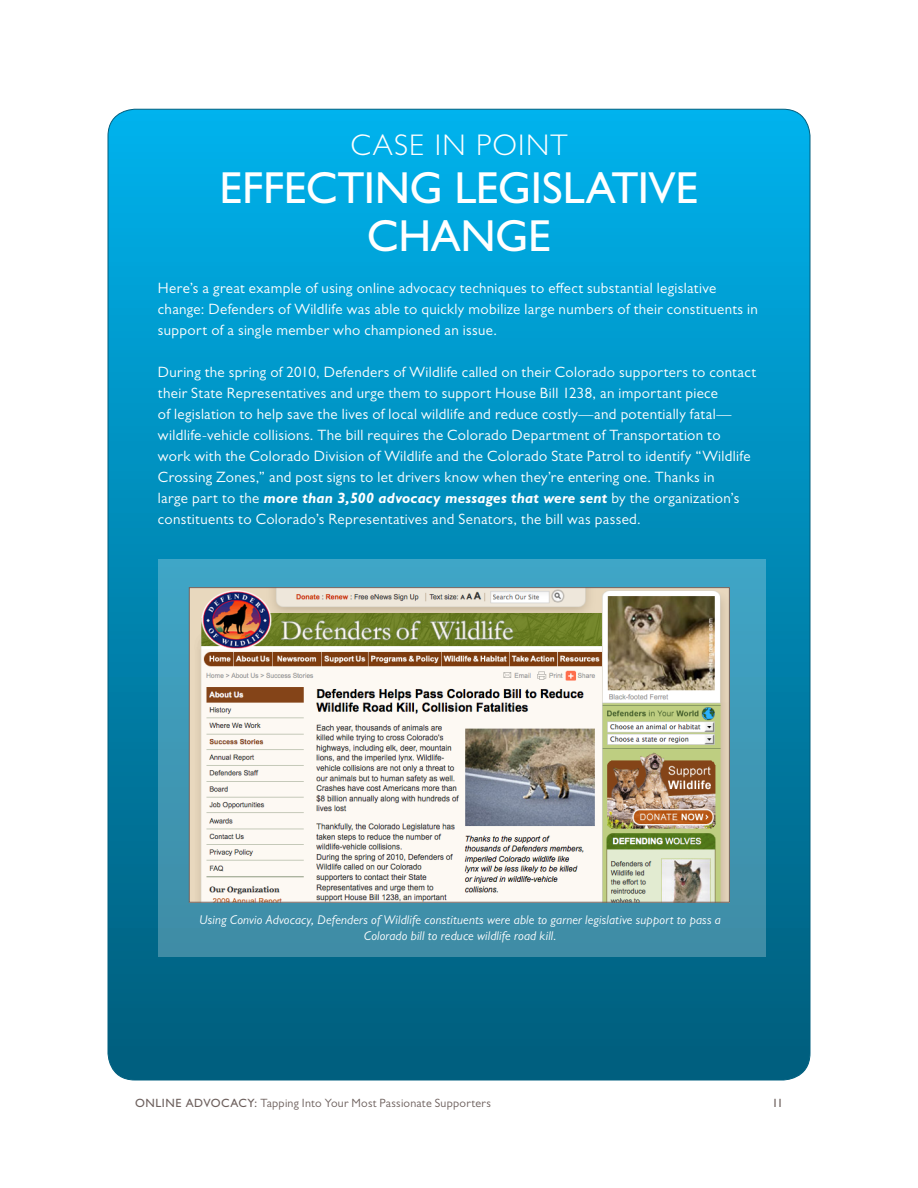
<style>
.page{position:relative;width:918px;height:1188px;background:#fff}
.page>*{position:absolute;margin:0;border:0;box-sizing:border-box;transform-origin:0 0}
.Body_Copy{font:500 45px/48px "Gill Sans MT Pro";letter-spacing:-.01em;color:#fff;text-align:center}
.Case_in_Point_Text{font:300 30px "Gill Sans MT Pro";letter-spacing:.045em;color:#fff}
.Body_Copy-2{font:15px/21px "Gill Sans MT Pro";letter-spacing:.02em;color:#fff}
.Image_Caption{font:italic 12.75px/16.5px "Gill Sans MT Pro";letter-spacing:.01em;color:#fff;text-align:center}
.t1{font:12px "Gill Sans MT Pro";letter-spacing:.02em;color:#6d605d}
.t2{font:500 12px "Gill Sans MT Pro";color:#6d605d}
.s1{font-weight:700;font-style:italic}
.s2{font-weight:500}
</style>
<div class="page">
<div style="left:108px;top:109px;width:702px;height:971px;background:linear-gradient(to bottom,#00b1eb,#005c7a);border-radius:27px"></div>
<svg style="left:158px;top:559px;width:607px;height:398px;background:#4497b1"></svg>
<img style="left:191px;top:589px;width:537px;height:312px">
<p class="Case_in_Point_Text" style="left:351px;top:127px;width:219px">CASE IN POINT</p>
<p class="Body_Copy" style="left:220px;top:164px;width:481px">EFFECTING LEGISLATIVE<br>CHANGE</p>
<p class="Body_Copy-2" style="left:158px;top:278px;width:601px">Here’s a great example of using online advocacy techniques to effect substantial legislative change: Defenders of Wildlife was able to quickly mobilize large numbers of their constituents in support of a single member who championed an issue.</p>
<p class="Body_Copy-2" style="left:158px;top:362px;width:600px">During the spring of 2010, Defenders of Wildlife called on their Colorado supporters to contact their State Representatives and urge them to support House Bill 1238, an important piece<br>of legislation to help save the lives of local wildlife and reduce costly—and potentially fatal— wildlife-vehicle collisions. The bill requires the Colorado Department of Transportation to work with the Colorado Division of Wildlife and the Colorado State Patrol to identify “Wildlife Crossing Zones,” and post signs to let drivers know when they’re entering one. Thanks in<br>large part to the <span class="s1">more than 3,500 advocacy messages that were sent</span> by the organization’s constituents to Colorado’s Representatives and Senators, the bill was passed.</p>
<p class="Image_Caption" style="left:200px;top:911px;width:523px">Using Convio Advocacy, Defenders of Wildlife constituents were able to garner legislative support to pass a<br>Colorado bill to reduce wildlife road kill.</p>
<p class="t1" style="left:135px;top:1096px;width:357px"><span class="s2">ONLINE ADVOCACY:</span> Tapping Into Your Most Passionate Supporters</p>
<p class="t2" style="left:772px;top:1096px;width:12px">11</p>
</div>
